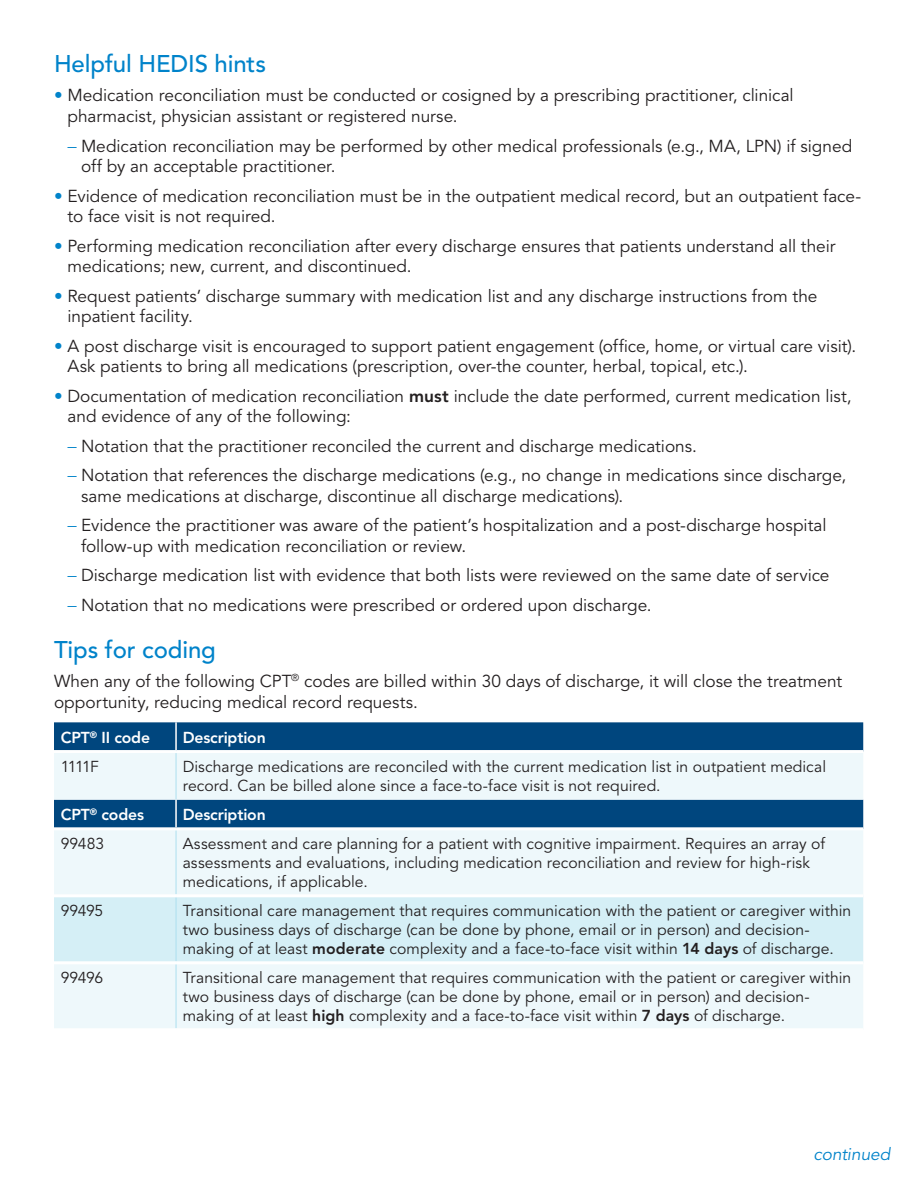
<style>
.page{position:relative;width:918px;height:1188px;background:#fff}
.page>*{position:absolute;margin:0;border:0;box-sizing:border-box;transform-origin:0 0}
.HEDIS_sub{font:500 24px "Avenir LT Std";letter-spacing:-.005em;color:#0083ca}
.Body_text{font:17.25px/20.7px "Avenir LT Std";color:#231f20}
.Body_text-2{font:italic 17.25px "Avenir LT Std";color:#0083ca}
.Chart_-_Body{font:15.75px/18.9px "Avenir LT Std";letter-spacing:.005em;color:#231f20}
.t1{font:800 15.75px "Avenir LT Std";letter-spacing:-.01em;color:#fff}
.s1{color:#0083ca}
.s2{font-weight:800}
</style>
<div class="page">
<div style="left:54px;top:722px;width:809px;height:28px;background:#00467e"></div>
<svg style="left:54px;top:753px;width:809px;height:275px;background:#cee0ea"></svg>
<div style="left:54px;top:897px;width:809px;height:64px;background:#d5eff6"></div>
<hr style="left:176px;top:753px;width:1px;height:47px;background:#acdfef">
<hr style="left:176px;top:830px;width:1px;height:64px;background:#acdfef">
<hr style="left:176px;top:897px;width:1px;height:64px;background:#acdfef">
<hr style="left:176px;top:964px;width:1px;height:64px;background:#acdfef">
<hr style="left:54px;top:827px;width:122px;height:3px;background:#fff">
<hr style="left:176px;top:827px;width:687px;height:3px;background:#fff">
<hr style="left:54px;top:894px;width:122px;height:3px;background:#fff">
<hr style="left:176px;top:894px;width:687px;height:3px;background:#fff">
<hr style="left:54px;top:961px;width:122px;height:3px;background:#fff">
<hr style="left:176px;top:961px;width:687px;height:3px;background:#fff">
<hr style="left:175px;top:722px;width:2px;height:28px;background:#fff">
<hr style="left:175px;top:800px;width:2px;height:27px;background:#fff">
<p class="HEDIS_sub" style="left:54px;top:50px;width:214px">Helpful HEDIS hints</p>
<p class="Body_text" style="left:68px;top:86px;width:728px;text-indent:-14px"><span class="s1">•</span> Medication reconciliation must be conducted or cosigned by a prescribing practitioner, clinical pharmacist, physician assistant or registered nurse.</p>
<p class="Body_text" style="left:81px;top:136px;width:773px;text-indent:-14px"><span class="s1">−</span> Medication reconciliation may be performed by other medical professionals (e.g., MA, LPN) if signed off by an acceptable practitioner.</p>
<p class="Body_text" style="left:68px;top:186px;width:795px;text-indent:-14px"><span class="s1">•</span> Evidence of medication reconciliation must be in the outpatient medical record, but an outpatient face&shy;to face visit is not required.</p>
<p class="Body_text" style="left:68px;top:236px;width:770px;text-indent:-14px"><span class="s1">•</span> Performing medication reconciliation after every discharge ensures that patients understand all their medications; new, current, and discontinued.</p>
<p class="Body_text" style="left:68px;top:286px;width:752px;text-indent:-14px"><span class="s1">•</span> Request patients’ discharge summary with medication list and any discharge instructions from the inpatient facility.</p>
<p class="Body_text" style="left:68px;top:336px;width:790px;text-indent:-14px"><span class="s1">•</span> A post discharge visit is encouraged to support patient engagement (office, home, or virtual care visit).<br>Ask patients to bring all medications (prescription, over-the counter, herbal, topical, etc.).</p>
<p class="Body_text" style="left:68px;top:386px;width:786px;text-indent:-14px"><span class="s1">•</span> Documentation of medication reconciliation <span class="s2">must</span> include the date performed, current medication list, and evidence of any of the following:</p>
<p class="Body_text" style="left:68px;top:436px;width:631px"><span class="s1">−</span> Notation that the practitioner reconciled the current and discharge medications.</p>
<p class="Body_text" style="left:81px;top:465px;width:767px;text-indent:-14px"><span class="s1">−</span> Notation that references the discharge medications (e.g., no change in medications since discharge, same medications at discharge, discontinue all discharge medications).</p>
<p class="Body_text" style="left:81px;top:515px;width:747px;text-indent:-14px"><span class="s1">−</span> Evidence the practitioner was aware of the patient’s hospitalization and a post-discharge hospital follow-up with medication reconciliation or review.</p>
<p class="Body_text" style="left:68px;top:565px;width:764px"><span class="s1">−</span> Discharge medication list with evidence that both lists were reviewed on the same date of service</p>
<p class="Body_text" style="left:68px;top:595px;width:586px"><span class="s1">−</span> Notation that no medications were prescribed or ordered upon discharge.</p>
<p class="HEDIS_sub" style="left:54px;top:636px;width:163px">Tips for coding</p>
<p class="Body_text" style="left:54px;top:671px;width:790px">When any of the following CPT<sup>®</sup> codes are billed within 30 days of discharge, it will close the treatment opportunity, reducing medical record requests.</p>
<p class="t1" style="left:61px;top:728px;width:91px">CPT<sup>®</sup> II code</p>
<p class="t1" style="left:183px;top:728px;width:85px">Description</p>
<p class="Chart_-_Body" style="left:61px;top:758px;width:40px">1111F</p>
<p class="Chart_-_Body" style="left:183px;top:758px;width:645px">Discharge medications are reconciled with the current medication list in outpatient medical record. Can be billed alone since a face-to-face visit is not required.</p>
<p class="t1" style="left:61px;top:805px;width:85px">CPT<sup>®</sup> codes</p>
<p class="t1" style="left:183px;top:805px;width:85px">Description</p>
<p class="Chart_-_Body" style="left:61px;top:835px;width:45px">99483</p>
<p class="Chart_-_Body" style="left:183px;top:835px;width:644px">Assessment and care planning for a patient with cognitive impairment. Requires an array of assessments and evaluations, including medication reconciliation and review for high-risk medications, if applicable.</p>
<p class="Chart_-_Body" style="left:61px;top:902px;width:44px">99495</p>
<p class="Chart_-_Body" style="left:183px;top:902px;width:670px">Transitional care management that requires communication with the patient or caregiver within two business days of discharge (can be done by phone, email or in person) and decision&shy;making of at least <span class="s2">moderate</span> complexity and a face-to-face visit within <span class="s2">14 days</span> of discharge.</p>
<p class="Chart_-_Body" style="left:61px;top:969px;width:44px">99496</p>
<p class="Chart_-_Body" style="left:183px;top:969px;width:670px">Transitional care management that requires communication with the patient or caregiver within two business days of discharge (can be done by phone, email or in person) and decision&shy;making of at least <span class="s2">high</span> complexity and a face-to-face visit within <span class="s2">7 days</span> of discharge.</p>
<p class="Body_text-2" style="left:814px;top:1144px;width:78px">continued</p>
</div>
